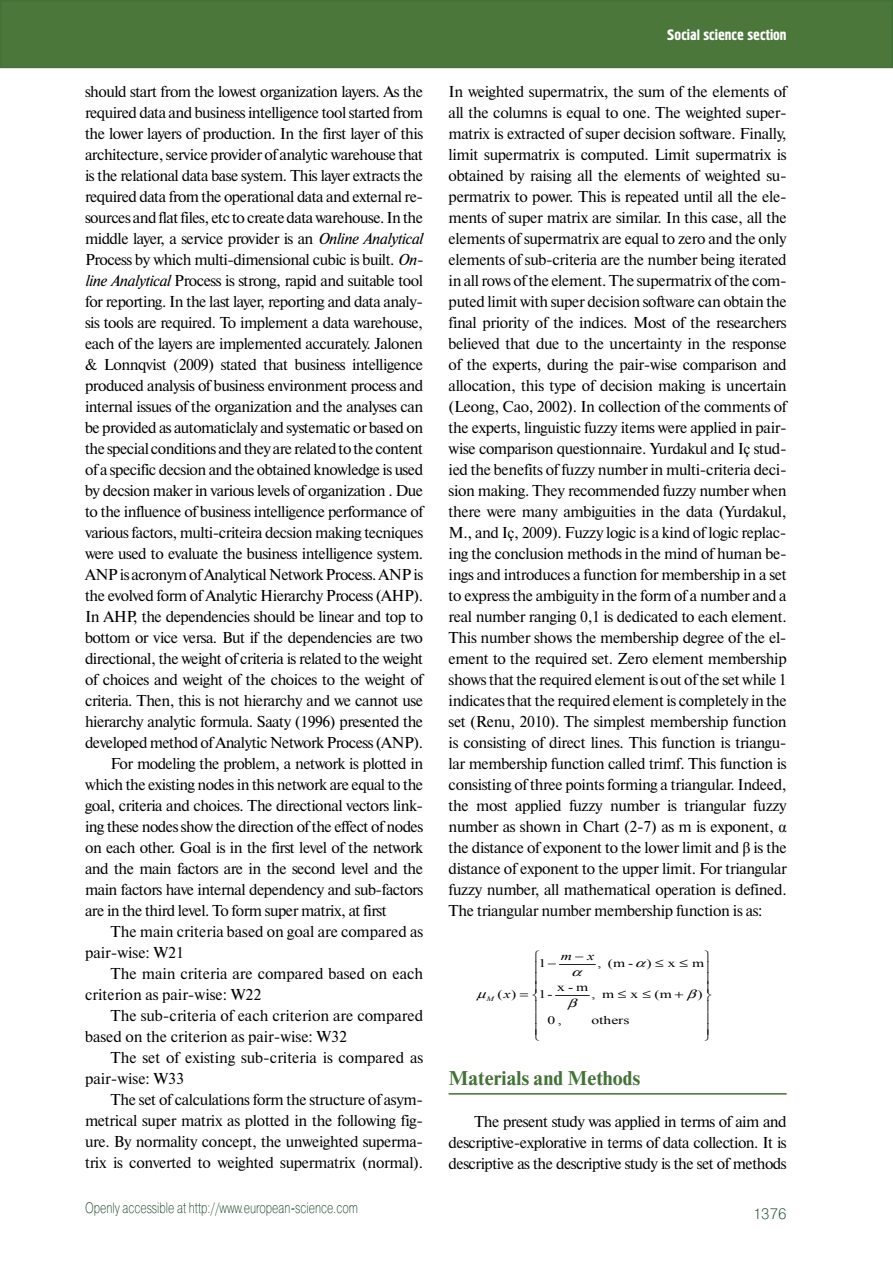
<style>
.page{position:relative;width:893px;height:1263px;background:#fff}
.page>*{position:absolute;margin:0;border:0;box-sizing:border-box;transform-origin:0 0}
.t1{font:700 18.75px "Newton C";color:#437236}
.t2{font:15.75px/21px "Newton C";letter-spacing:-.03em;color:#000;text-align:justify}
.t3{font:15.75px "Newton C";color:#000}
.t4{font:15px "Pragmatica Light C";color:#0d3e20;scale:.75 1}
.t5{font:15px "Hermes C";color:#fff}
.t6{font:15px "Pragmatica Light C";color:#0d3e20}
.t7{font:11.55px "Times New Roman";color:#000;scale:1.34 1}
.t8{font:italic 11.55px "Times New Roman";color:#000;scale:1.34 1}
.t9{font:italic 6.75px "Times New Roman";color:#000;scale:1.34 1}
.s1{font-style:italic}
.s2{font-family:"Times New Roman"}
</style>
<div class="page">
<div style="left:1px;top:1px;width:891px;height:66px;background:#4b773b"></div>
<div style="left:0;top:0;width:893px;height:68px;border:2px solid #437236"></div>
<hr style="left:449px;top:1093px;width:338px;height:1px;background:#437236">
<hr style="left:560px;top:964px;width:35px;height:1px;background:#000">
<hr style="left:556px;top:995px;width:33px;height:1px;background:#000">
<p class="t2" style="left:85px;top:82px;width:339px">should start from the lowest organization layers. As the</p>
<p class="t2" style="left:85px;top:103px;width:339px">required data and business intelligence tool started from</p>
<p class="t2" style="left:85px;top:124px;width:340px">the lower layers of production. In the first layer of this</p>
<p class="t2" style="left:85px;top:145px;width:339px">architecture, service provider of analytic warehouse that</p>
<p class="t2" style="left:85px;top:166px;width:339px">is the relational data base system. This layer extracts the</p>
<p class="t2" style="left:85px;top:187px;width:340px">required data from the operational data and external re-</p>
<p class="t2" style="left:85px;top:208px;width:339px">sources and flat files, etc to create data warehouse. In the</p>
<p class="t2" style="left:85px;top:229px;width:340px">middle layer, a service provider is an <span class="s1">Online Analytical</span></p>
<p class="t2" style="left:85px;top:250px;width:340px">Process by which multi-dimensional cubic is built. <span class="s1">On-</span></p>
<p class="t2" style="left:85px;top:271px;width:340px"><span class="s1">line Analytical</span> Process is strong, rapid and suitable tool</p>
<p class="t2" style="left:85px;top:292px;width:339px">for reporting. In the last layer, reporting and data analy-</p>
<p class="t2" style="left:85px;top:313px;width:340px">sis tools are required. To implement a data warehouse,</p>
<p class="t2" style="left:85px;top:334px;width:339px">each of the layers are implemented accurately. Jalonen</p>
<p class="t2" style="left:85px;top:355px;width:340px">&amp; Lonnqvist (2009) stated that business intelligence</p>
<p class="t2" style="left:85px;top:376px;width:339px">produced analysis of business environment process and</p>
<p class="t2" style="left:85px;top:397px;width:340px">internal issues of the organization and the analyses can</p>
<p class="t2" style="left:85px;top:418px;width:340px">be provided as automaticlaly and systematic or based on</p>
<p class="t2" style="left:85px;top:439px;width:340px">the special conditions and they are related to the content</p>
<p class="t2" style="left:85px;top:460px;width:339px">of a specific decsion and the obtained knowledge is used</p>
<p class="t2" style="left:85px;top:481px;width:340px">by decsion maker in various levels of organization . Due</p>
<p class="t2" style="left:85px;top:502px;width:340px">to the influence of business intelligence performance of</p>
<p class="t2" style="left:85px;top:523px;width:340px">various factors, multi-criteira decsion making tecniques</p>
<p class="t2" style="left:85px;top:544px;width:339px">were used to evaluate the business intelligence system.</p>
<p class="t2" style="left:85px;top:565px;width:340px">ANP is acronym of Analytical Network Process. ANP is</p>
<p class="t2" style="left:85px;top:586px;width:339px">the evolved form of Analytic Hierarchy Process (AHP).</p>
<p class="t2" style="left:85px;top:607px;width:340px">In AHP, the dependencies should be linear and top to</p>
<p class="t2" style="left:85px;top:627px;width:339px">bottom or vice versa. But if the dependencies are two</p>
<p class="t2" style="left:85px;top:648px;width:340px">directional, the weight of criteria is related to the weight</p>
<p class="t2" style="left:85px;top:669px;width:340px">of choices and weight of the choices to the weight of</p>
<p class="t2" style="left:85px;top:690px;width:340px">criteria. Then, this is not hierarchy and we cannot use</p>
<p class="t2" style="left:85px;top:711px;width:340px">hierarchy analytic formula. Saaty (1996) presented the</p>
<p class="t2" style="left:85px;top:732px;width:340px">developed method of Analytic Network Process (ANP).</p>
<p class="t2" style="left:111px;top:753px;width:314px">For modeling the problem, a network is plotted in</p>
<p class="t2" style="left:85px;top:774px;width:340px">which the existing nodes in this network are equal to the</p>
<p class="t2" style="left:85px;top:795px;width:339px">goal, criteria and choices. The directional vectors link-</p>
<p class="t2" style="left:85px;top:816px;width:340px">ing these nodes show the direction of the effect of nodes</p>
<p class="t2" style="left:85px;top:837px;width:340px">on each other. Goal is in the first level of the network</p>
<p class="t2" style="left:85px;top:858px;width:340px">and the main factors are in the second level and the</p>
<p class="t2" style="left:85px;top:879px;width:340px">main factors have internal dependency and sub-factors</p>
<p class="t2" style="left:85px;top:900px;width:303px">are in the third level. To form super matrix, at first</p>
<p class="t3" style="left:111px;top:923px;width:314px">The main criteria based on goal are compared as</p>
<p class="t3" style="left:85px;top:944px;width:100px">pair-wise: W21</p>
<p class="t3" style="left:111px;top:965px;width:314px">The main criteria are compared based on each</p>
<p class="t3" style="left:85px;top:986px;width:178px">criterion as pair-wise: W22</p>
<p class="t3" style="left:111px;top:1007px;width:314px">The sub-criteria of each criterion are compared</p>
<p class="t3" style="left:85px;top:1028px;width:263px">based on the criterion as pair-wise: W32</p>
<p class="t3" style="left:111px;top:1049px;width:314px">The set of existing sub-criteria is compared as</p>
<p class="t3" style="left:85px;top:1070px;width:100px">pair-wise: W33</p>
<p class="t2" style="left:111px;top:1089px;width:314px">The set of calculations form the structure of asym-</p>
<p class="t2" style="left:85px;top:1110px;width:340px">metrical super matrix as plotted in the following fig-</p>
<p class="t2" style="left:85px;top:1131px;width:339px">ure. By normality concept, the unweighted superma-</p>
<p class="t2" style="left:85px;top:1152px;width:340px">trix is converted to weighted supermatrix (normal).</p>
<p class="t4" style="left:85px;top:1199px;width:365px">Openly accessible at http://www.european-science.com</p>
<p class="t5" style="left:667px;top:26px;width:121px">Social science section</p>
<p class="t2" style="left:449px;top:82px;width:340px">In weighted supermatrix, the sum of the elements of all the columns is equal to one. The weighted super&shy;matrix is extracted of super decision software. Finally, limit supermatrix is computed. Limit supermatrix is obtained by raising all the elements of weighted su&shy;permatrix to power. This is repeated until all the ele&shy;ments of super matrix are similar. In this case, all the elements of supermatrix are equal to zero and the only elements of sub-criteria are the number being iterated in all rows of the element. The supermatrix of the com&shy;puted limit with super decision software can obtain the final priority of the indices. Most of the researchers believed that due to the uncertainty in the response of the experts, during the pair-wise comparison and allocation, this type of decision making is uncertain (Leong, Cao, 2002). In collection of the comments of the experts, linguistic fuzzy items were applied in pair&shy;wise comparison questionnaire. Yurdakul and I<span class="s2">ç</span> stud&shy;ied the benefits of fuzzy number in multi-criteria deci&shy;sion making. They recommended fuzzy number when there were many ambiguities in the data (Yurdakul, M., and I<span class="s2">ç</span>, 2009). Fuzzy logic is a kind of logic replac&shy;ing the conclusion methods in the mind of human be&shy;ings and introduces a function for membership in a set to express the ambiguity in the form of a number and a real number ranging 0,1 is dedicated to each element.<br>This number shows the membership degree of the el&shy;ement to the required set. Zero element membership shows that the required element is out of the set while 1 indicates that the required element is completely in the set (Renu, 2010). The simplest membership function is consisting of direct lines. This function is triangu&shy;lar membership function called trimf. This function is consisting of three points forming a triangular. Indeed, the most applied fuzzy number is triangular fuzzy number as shown in Chart (2-7) as m is exponent, <span class="s2">α </span>the distance of exponent to the lower limit and <span class="s2">β</span> is the distance of exponent to the upper limit. For triangular fuzzy number, all mathematical operation is defined.<br>The triangular number membership function is as:</p>
<p class="t7" style="left:497px;top:987px;width:16px">( )</p>
<p class="t9" style="left:486px;top:994px;width:19px">M <sup>x</sup></p>
<p class="t8" style="left:561px;top:948px;width:27px">m−x</p>
<p class="t7" style="left:597px;top:956px;width:81px">, (m- )≤x≤m</p>
<p class="t7" style="left:538px;top:956px;width:15px">1−</p>
<p class="t7" style="left:557px;top:979px;width:25px">x-m</p>
<p class="t7" style="left:591px;top:987px;width:61px">, m≤x≤(m</p>
<p class="t7" style="left:538px;top:987px;width:12px">1-</p>
<p class="t7" style="left:698px;top:987px;width:5px">)</p>
<p class="t7" style="left:548px;top:1013px;width:12px">0,</p>
<p class="t7" style="left:591px;top:1013px;width:30px">others</p>
<p class="t1" style="left:449px;top:1067px;width:193px">Materials and Methods</p>
<p class="t2" style="left:449px;top:1111px;width:340px;text-indent:26px">The present study was applied in terms of aim and descriptive-explorative in terms of data collection. It is descriptive as the descriptive study is the set of methods</p>
<p class="t6" style="left:753px;top:1205px;width:35px">1376</p>
</div>
